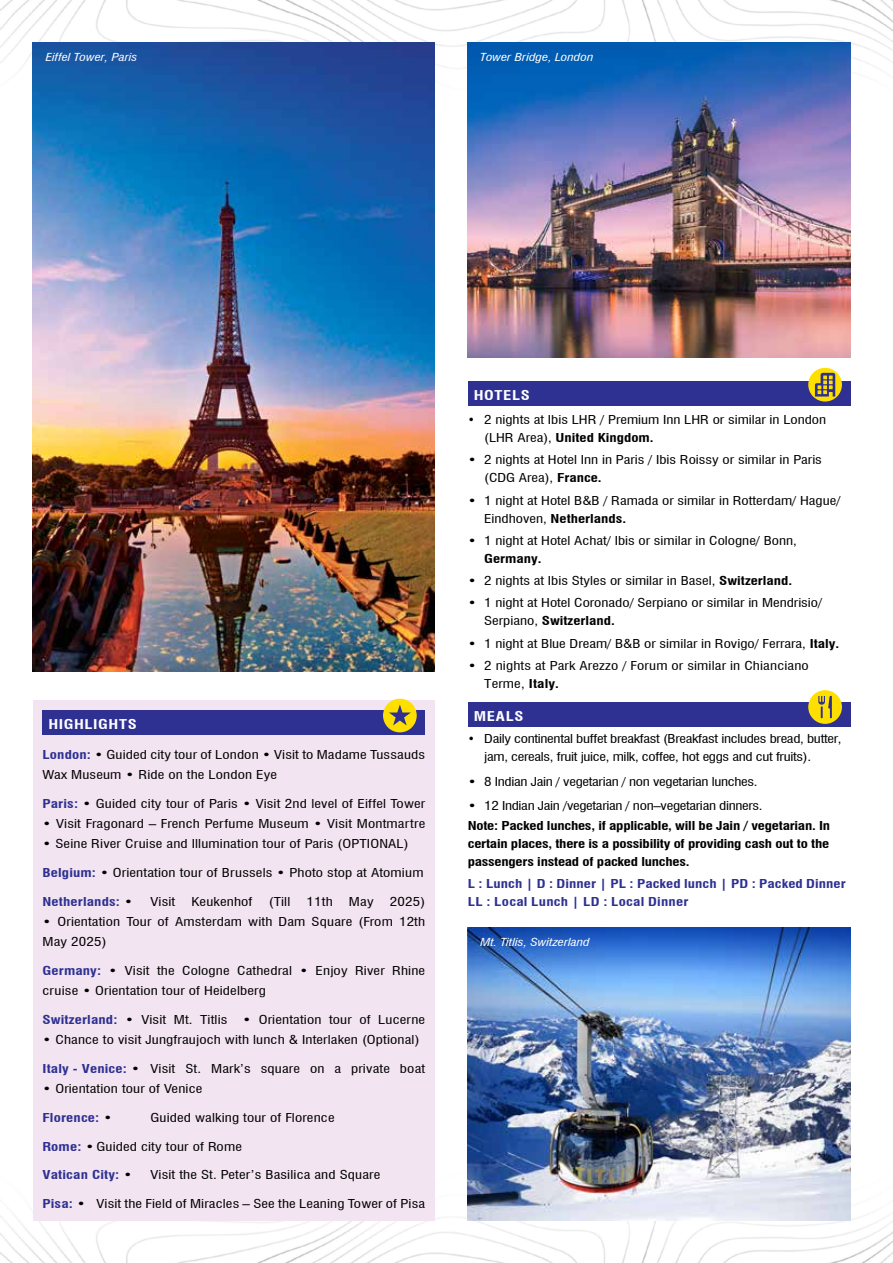
<style>
.page{position:relative;width:893px;height:1263px;background:#fff}
.page>*{position:absolute;margin:0;border:0;box-sizing:border-box;transform-origin:0 0}
.t1{font:700 condensed 13.2px "Swiss 721 BT";letter-spacing:.035em;color:#fff;scale:1.25 1}
.t2{font:condensed 12px/18px "Swiss 721 BT";letter-spacing:.01em;color:#000;scale:1.25 1}
.t3{font:700 condensed 12px/18px "Swiss 721 BT";letter-spacing:-.015em;color:#000;text-align:justify;scale:1.25 1}
.t4{font:condensed 12px/18px "Swiss 721 BT";letter-spacing:-.02em;color:#000}
.t5{font:700 condensed 12px/18px "Swiss 721 BT";letter-spacing:.01em;color:#2e3092;scale:1.25 1}
.t6{font:condensed 12px "Swiss 721 BT";letter-spacing:-.02em;color:#000;scale:1.25 1}
.t7{font:condensed 12px/18px "Swiss 721 BT";letter-spacing:.01em;color:#000}
.t8{font:italic condensed 10.8px "Swiss 721 BT";color:#fff;scale:1.25 1}
.s1{font-weight:700;color:#2e3092}
.s2{font-weight:400;color:#000}
.s3{font-weight:700}
</style>
<div class="page">
<img style="left:0;top:0;width:893px;height:115px">
<img style="left:468px;top:43px;width:382px;height:314px">
<div style="left:468px;top:381px;width:382px;height:25px;background:#2e3092"></div>
<div style="left:468px;top:702px;width:382px;height:25px;background:#2e3092"></div>
<svg style="left:808px;top:368px;width:34px;height:33px"></svg>
<svg style="left:815px;top:373px;width:20px;height:23px"></svg>
<div style="left:808px;top:690px;width:34px;height:34px;background:#ffdf00;border-radius:50%"></div>
<svg style="left:818px;top:696px;width:14px;height:22px"></svg>
<div style="left:33px;top:700px;width:402px;height:520px;background:#f2e4f0"></div>
<div style="left:43px;top:710px;width:382px;height:25px;background:#2e3092"></div>
<div style="left:383px;top:699px;width:34px;height:33px;background:#ffdf00;border-radius:50%"></div>
<svg style="left:389px;top:704px;width:22px;height:21px"></svg>
<img style="left:468px;top:974px;width:382px;height:246px">
<img style="left:33px;top:43px;width:402px;height:629px">
<svg style="left:468px;top:927px;width:382px;height:47px;background:#3570cb"></svg>
<p class="t8" style="left:46px;top:51px;width:75px">Eiffel Tower, Paris</p>
<p class="t8" style="left:480px;top:51px;width:92px">Tower Bridge, London</p>
<p class="t1" style="left:49px;top:716px;width:72px">HIGHLIGHTS</p>
<p class="t2" style="left:43px;top:744px;width:308px;line-height:20.2px"><span class="s1">London:</span> • Guided city tour of London • Visit to Madame Tussauds<br>Wax Museum • Ride on the London Eye</p>
<p class="t2" style="left:43px;top:794px;width:308px"><span class="s1">Paris:</span> • Guided city tour of Paris • Visit 2nd level of Eiffel Tower</p>
<p class="t2" style="left:43px;top:814px;width:308px">• Visit Fragonard – French Perfume Museum • Visit Montmartre</p>
<p class="t2" style="left:43px;top:835px;width:294px">• Seine River Cruise and Illumination tour of Paris (OPTIONAL)</p>
<p class="t2" style="left:43px;top:863px;width:306px"><span class="s1">Belgium:</span> • Orientation tour of Brussels • Photo stop at Atomium</p>
<p class="t5" style="left:43px;top:892px;width:74px">Netherlands: <span class="s2">•</span></p>
<p class="t2" style="left:151px;top:892px;width:21px">Visit</p>
<p class="t2" style="left:192px;top:892px;width:50px">Keukenhof</p>
<p class="t2" style="left:269px;top:892px;width:19px">(Till</p>
<p class="t2" style="left:307px;top:892px;width:22px">11th</p>
<p class="t2" style="left:349px;top:892px;width:21px">May</p>
<p class="t2" style="left:390px;top:892px;width:30px">2025)</p>
<p class="t2" style="left:43px;top:911px;width:308px;line-height:20.2px">• Orientation Tour of Amsterdam with Dam Square (From 12th<br>May 2025)</p>
<p class="t2" style="left:43px;top:960px;width:308px;line-height:20.2px"><span class="s1">Germany:</span> • Visit the Cologne Cathedral • Enjoy River Rhine cruise • Orientation tour of Heidelberg</p>
<p class="t2" style="left:43px;top:1010px;width:308px"><span class="s1">Switzerland:</span> • Visit Mt. Titlis • Orientation tour of Lucerne</p>
<p class="t2" style="left:43px;top:1031px;width:303px">• Chance to visit Jungfraujoch with lunch &amp; Interlaken (Optional)</p>
<p class="t2" style="left:43px;top:1059px;width:308px"><span class="s1">Italy - Venice:</span> • Visit St. Mark’s square on a private boat</p>
<p class="t2" style="left:43px;top:1080px;width:129px">• Orientation tour of Venice</p>
<p class="t5" style="left:43px;top:1108px;width:57px">Florence: <span class="s2">•</span></p>
<p class="t2" style="left:151px;top:1108px;width:149px">Guided walking tour of Florence</p>
<p class="t2" style="left:43px;top:1137px;width:161px"><span class="s1">Rome:</span> •Guided city tour of Rome</p>
<p class="t5" style="left:43px;top:1166px;width:73px">Vatican City: <span class="s2">•</span></p>
<p class="t2" style="left:151px;top:1166px;width:185px">Visit the St. Peter’s Basilica and Square</p>
<p class="t2" style="left:43px;top:1195px;width:308px"><span class="s1">Pisa:</span> • Visit the Field of Miracles – See the Leaning Tower of Pisa</p>
<p class="t1" style="left:474px;top:387px;width:46px">HOTELS</p>
<p class="t7" style="left:484px;top:411px;width:343px;text-indent:-16px">• 2 nights at Ibis LHR / Premium Inn LHR or similar in London (LHR Area), <span class="s3">United Kingdom.</span></p>
<p class="t2" style="left:484px;top:451px;width:272px;text-indent:-16px">• 2 nights at Hotel Inn in Paris / Ibis Roissy or similar in Paris (CDG Area), <span class="s3">France.</span></p>
<p class="t2" style="left:484px;top:491px;width:287px;text-indent:-16px">• 1 night at Hotel B&amp;B / Ramada or similar in Rotterdam/ Hague/<br>Eindhoven, <span class="s3">Netherlands.</span></p>
<p class="t2" style="left:468px;top:531px;width:265px">• 1 night at Hotel Achat/ Ibis or similar in Cologne/ Bonn,</p>
<p class="t3" style="left:484px;top:549px;width:47px">Germany.</p>
<p class="t2" style="left:468px;top:572px;width:261px">• 2 nights at Ibis Styles or similar in Basel, <span class="s3">Switzerland.</span></p>
<p class="t2" style="left:484px;top:594px;width:272px;text-indent:-16px">• 1 night at Hotel Coronado/ Serpiano or similar in Mendrisio/<br>Serpiano, <span class="s3">Switzerland.</span></p>
<p class="t2" style="left:468px;top:634px;width:299px">• 1 night at Blue Dream/ B&amp;B or similar in Rovigo/ Ferrara, <span class="s3">Italy.</span></p>
<p class="t2" style="left:484px;top:656px;width:261px;text-indent:-16px">• 2 nights at Park Arezzo / Forum or similar in Chianciano<br>Terme, <span class="s3">Italy.</span></p>
<p class="t1" style="left:474px;top:708px;width:41px">MEALS</p>
<p class="t4" style="left:484px;top:730px;width:359px;text-indent:-16px">• Daily continental buffet breakfast (Breakfast includes bread, butter, jam, cereals, fruit juice, milk, coffee, hot eggs and cut fruits).</p>
<p class="t6" style="left:468px;top:774px;width:233px">• 8 Indian Jain / vegetarian / non vegetarian lunches.</p>
<p class="t6" style="left:468px;top:798px;width:237px">• 12 Indian Jain /vegetarian / non–vegetarian dinners.</p>
<p class="t3" style="left:468px;top:817px;width:291px">Note: Packed lunches, if applicable, will be Jain / vegetarian. In certain places, there is a possibility of providing cash out to the passengers instead of packed lunches.</p>
<p class="t5" style="left:468px;top:875px;width:304px">L : Lunch | D : Dinner | PL : Packed lunch | PD : Packed Dinner<br>LL : Local Lunch | LD : Local Dinner</p>
<p class="t8" style="left:480px;top:935px;width:89px">Mt. Titlis, Switzerland</p>
</div>
